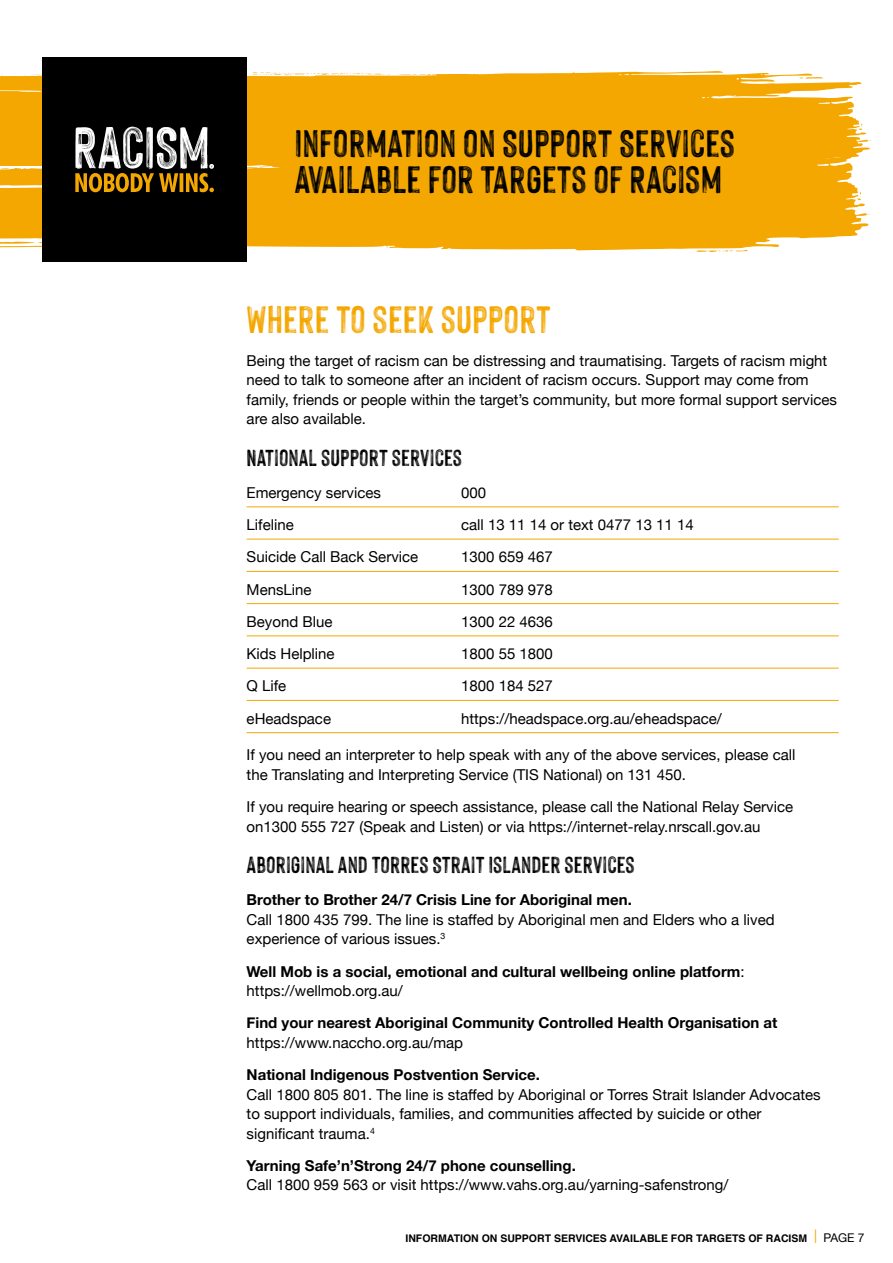
<style>
.page{position:relative;width:893px;height:1263px;background:#fff}
.page>*{position:absolute;margin:0;border:0;box-sizing:border-box;transform-origin:0 0}
.t1{font:42px/36px "Hackney Vector";color:#000}
.t2{font:42px "Hackney Vector";color:#f4a700}
.t3{font:25.5px "Hackney Vector";color:#000}
.t4{font:15px/19.5px "Helvetica Neue";color:#000}
.t5{font:700 15px/19.5px "Helvetica Neue";color:#000}
.t6{font:700 10.5px "Helvetica";color:#000}
.s1{font-weight:400}
.s2{font-family:"Helvetica Neue";font-weight:400;font-size:13.5px;color:#f4a700}
.s3{font-family:"Helvetica Neue";font-weight:400;font-size:12px}
</style>
<div class="page">
<svg style="left:0;top:172px;width:870px;height:83px;background:#f5b220"></svg>
<svg style="left:0;top:65px;width:871px;height:107px;background:#f5b426"></svg>
<div style="left:43px;top:57px;width:204px;height:205px;background:#000"></div>
<svg style="left:0;top:100px;width:325px;height:92px"></svg>
<hr style="left:247px;top:732px;width:592px;height:1px;background:#f4a700">
<hr style="left:247px;top:700px;width:592px;height:1px;background:#f4a700">
<hr style="left:247px;top:668px;width:592px;height:1px;background:#f4a700">
<hr style="left:247px;top:635px;width:592px;height:1px;background:#f4a700">
<hr style="left:247px;top:603px;width:592px;height:1px;background:#f4a700">
<hr style="left:247px;top:571px;width:592px;height:1px;background:#f4a700">
<hr style="left:247px;top:539px;width:592px;height:1px;background:#f4a700">
<hr style="left:247px;top:506px;width:592px;height:1px;background:#f4a700">
<h1 class="t1" style="left:294px;top:124px;width:442px">INFORMATION ON SUPPORT SERVICES<br>AVAILABLE FOR TARGETS OF RACISM</h1>
<h1 class="t2" style="left:247px;top:297px;width:306px">WHERE TO SEEK SUPPORT</h1>
<p class="t4" style="left:247px;top:351px;width:592px">Being the target of racism can be distressing and traumatising. Targets of racism might need to talk to someone after an incident of racism occurs. Support may come from family, friends or people within the target’s community, but more formal support services are also available.</p>
<h2 class="t3" style="left:247px;top:444px;width:217px">NATIONAL SUPPORT SERVICES</h2>
<p class="t4" style="left:247px;top:484px;width:136px">Emergency services</p>
<p class="t4" style="left:461px;top:484px;width:27px">000</p>
<p class="t4" style="left:247px;top:516px;width:49px">Lifeline</p>
<p class="t4" style="left:461px;top:516px;width:234px">call 13 11 14 or text 0477 13 11 14</p>
<p class="t4" style="left:247px;top:548px;width:173px">Suicide Call Back Service</p>
<p class="t4" style="left:461px;top:548px;width:93px">1300 659 467</p>
<p class="t4" style="left:247px;top:580px;width:67px">MensLine</p>
<p class="t4" style="left:461px;top:580px;width:93px">1300 789 978</p>
<p class="t4" style="left:247px;top:613px;width:87px">Beyond Blue</p>
<p class="t4" style="left:461px;top:613px;width:93px">1300 22 4636</p>
<p class="t4" style="left:247px;top:645px;width:90px">Kids Helpline</p>
<p class="t4" style="left:461px;top:645px;width:93px">1800 55 1800</p>
<p class="t4" style="left:247px;top:677px;width:41px">Q Life</p>
<p class="t4" style="left:461px;top:677px;width:93px">1800 184 527</p>
<p class="t4" style="left:247px;top:709px;width:86px">eHeadspace</p>
<p class="t4" style="left:461px;top:709px;width:262px">https://headspace.org.au/eheadspace/</p>
<p class="t4" style="left:247px;top:746px;width:550px">If you need an interpreter to help speak with any of the above services, please call the Translating and Interpreting Service (TIS National) on 131 450.</p>
<p class="t4" style="left:247px;top:798px;width:548px">If you require hearing or speech assistance, please call the National Relay Service on1300 555 727 (Speak and Listen) or via https://internet-relay.nrscall.gov.au</p>
<h2 class="t3" style="left:247px;top:851px;width:390px">ABORIGINAL AND TORRES STRAIT ISLANDER SERVICES</h2>
<h5 class="t5" style="left:247px;top:891px;width:387px">Brother to Brother 24/7 Crisis Line for Aboriginal men.</h5>
<p class="t4" style="left:247px;top:911px;width:529px">Call 1800 435 799. The line is staffed by Aboriginal men and Elders who a lived experience of various issues.<sup>3</sup></p>
<p class="t5" style="left:247px;top:962px;width:500px">Well Mob is a social, emotional and cultural wellbeing online platform<span class="s1">: https://wellmob.org.au/</span></p>
<h5 class="t5" style="left:247px;top:1014px;width:532px">Find your nearest Aboriginal Community Controlled Health Organisation at</h5>
<p class="t4" style="left:247px;top:1034px;width:218px">https://www.naccho.org.au/map</p>
<h5 class="t5" style="left:247px;top:1065px;width:295px">National Indigenous Postvention Service.</h5>
<p class="t4" style="left:247px;top:1085px;width:576px">Call 1800 805 801. The line is staffed by Aboriginal or Torres Strait Islander Advocates to support individuals, families, and communities affected by suicide or other significant trauma.<sup>4</sup></p>
<h5 class="t5" style="left:247px;top:1156px;width:331px">Yarning Safe’n’Strong 24/7 phone counselling.</h5>
<p class="t4" style="left:247px;top:1176px;width:483px">Call 1800 959 563 or visit https://www.vahs.org.au/yarning-safenstrong/</p>
<p class="t6" style="left:405px;top:1230px;width:461px">INFORMATION ON SUPPORT SERVICES AVAILABLE FOR TARGETS OF RACISM <span class="s2">|</span> <span class="s3">PAGE 7</span></p>
</div>
